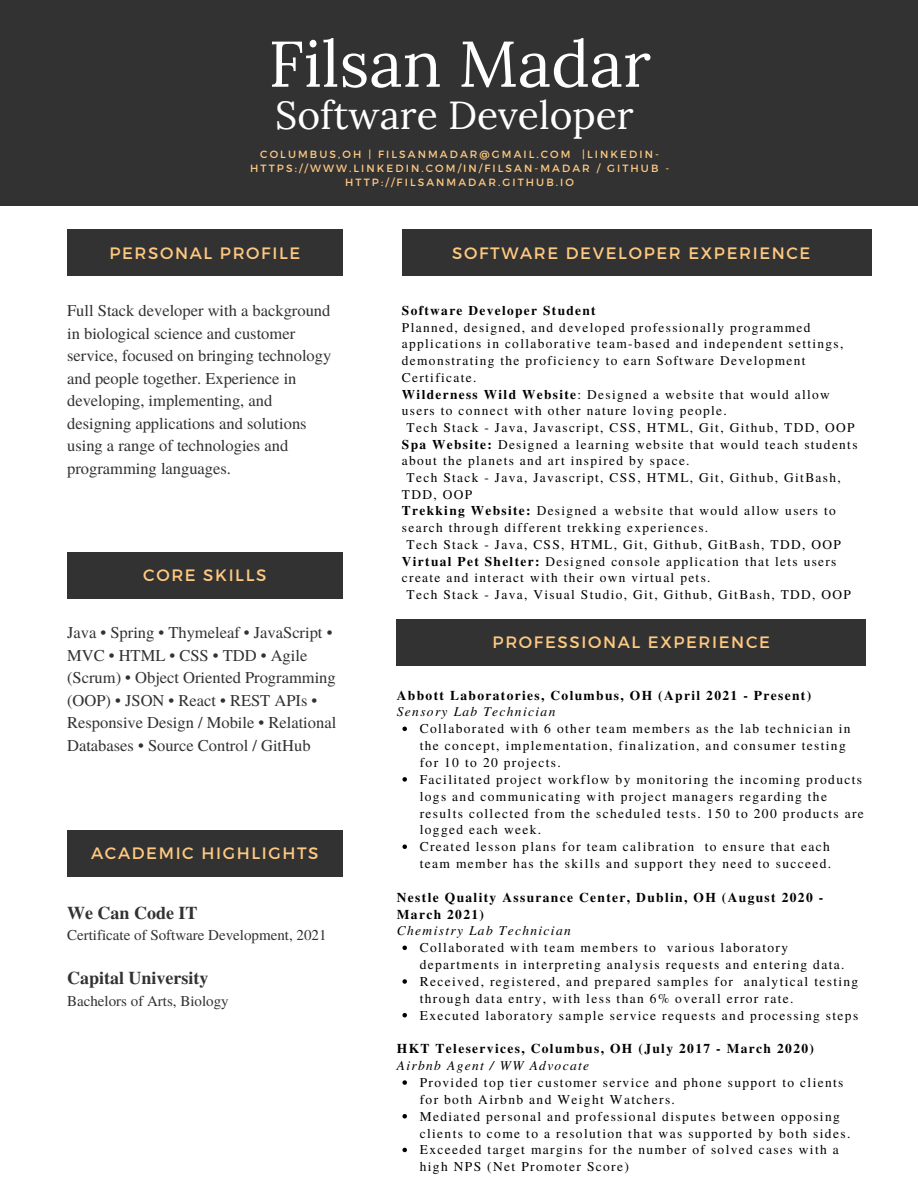
<style>
.page{position:relative;width:918px;height:1188px;background:#fff}
.page>*{position:absolute;margin:0;border:0;box-sizing:border-box;transform-origin:0 0}
.t1{font:64.5px "Lora";color:#fff}
.t2{font:39px "Lora";color:#fff}
.t3{font:700 18px "Te X Gyre Termes";color:#323232}
.t4{font:16.5px/22.5px "Te X Gyre Termes";color:#323232}
.t5{font:16.5px "Montserrat";letter-spacing:.1em;color:#ffc981}
.t6{font:15px "Te X Gyre Termes";color:#323232}
.t7{font:13.5px/16.8px "Te X Gyre Termes";letter-spacing:.1em;color:#000}
.t8{font:700 13.5px/16.8px "Te X Gyre Termes";letter-spacing:.1em;color:#000}
.t9{font:italic 13.5px "Te X Gyre Termes";letter-spacing:.1em;color:#000}
.t10{font:13.35px/16.6px "Te X Gyre Termes";letter-spacing:.1em;color:#000}
.t11{font:700 13.35px "Te X Gyre Termes";letter-spacing:.1em;color:#000}
.t12{font:10.5px/14px "Montserrat";letter-spacing:.2em;color:#ffc981;text-align:center}
.s1{font-weight:700}
</style>
<div class="page">
<div style="left:0;top:0;width:918px;height:206px;background:#323232"></div>
<div style="left:67px;top:230px;width:276px;height:46px;background:#323232"></div>
<div style="left:67px;top:552px;width:276px;height:46px;background:#323232"></div>
<div style="left:402px;top:230px;width:469px;height:46px;background:#323232"></div>
<div style="left:397px;top:619px;width:469px;height:46px;background:#323232"></div>
<div style="left:67px;top:831px;width:276px;height:46px;background:#323232"></div>
<svg style="left:402px;top:727px;width:5px;height:4px"></svg>
<svg style="left:402px;top:777px;width:5px;height:5px"></svg>
<svg style="left:402px;top:845px;width:5px;height:4px"></svg>
<svg style="left:402px;top:946px;width:5px;height:4px"></svg>
<svg style="left:402px;top:979px;width:5px;height:5px"></svg>
<svg style="left:402px;top:1013px;width:5px;height:4px"></svg>
<svg style="left:402px;top:1080px;width:5px;height:5px"></svg>
<svg style="left:402px;top:1114px;width:5px;height:5px"></svg>
<svg style="left:402px;top:1148px;width:5px;height:4px"></svg>
<p class="t1" style="left:268px;top:22px;width:384px">Filsan Madar</p>
<p class="t2" style="left:275px;top:90px;width:360px">Software Developer</p>
<p class="t12" style="left:250px;top:146px;width:421px">COLUMBUS,OH | FILSANMADAR@GMAIL.COM |LINKEDIN-<br>HTTPS://WWW.LINKEDIN.COM/IN/FILSAN-MADAR / GITHUB -<br>HTTP://FILSANMADAR.GITHUB.IO</p>
<p class="t5" style="left:109px;top:242px;width:192px">PERSONAL PROFILE</p>
<p class="t4" style="left:67px;top:298px;width:266px">Full Stack developer with a background in biological science and customer service, focused on bringing technology and people together. Experience in developing, implementing, and designing applications and solutions using a range of technologies and programming languages.</p>
<p class="t5" style="left:143px;top:564px;width:125px">CORE SKILLS</p>
<p class="t4" style="left:67px;top:621px;width:271px">Java • Spring • Thymeleaf • JavaScript • MVC • HTML • CSS • TDD • Agile (Scrum) • Object Oriented Programming (OOP) • JSON • React • REST APIs • Responsive Design / Mobile • Relational Databases • Source Control / GitHub</p>
<p class="t5" style="left:91px;top:843px;width:229px">ACADEMIC HIGHLIGHTS</p>
<p class="t3" style="left:67px;top:899px;width:132px">We Can Code IT</p>
<p class="t6" style="left:67px;top:924px;width:261px">Certificate of Software Development, 2021</p>
<p class="t3" style="left:67px;top:964px;width:143px">Capital University</p>
<p class="t6" style="left:67px;top:990px;width:163px">Bachelors of Arts, Biology</p>
<p class="t5" style="left:452px;top:242px;width:360px">SOFTWARE DEVELOPER EXPERIENCE</p>
<p class="t11" style="left:402px;top:300px;width:195px">Software Developer Student</p>
<p class="t10" style="left:402px;top:318px;width:443px">Planned, designed, and developed professionally programmed applications in collaborative team-based and independent settings, demonstrating the proficiency to earn Software Development Certificate.</p>
<p class="t10" style="left:402px;top:385px;width:429px"><span class="s1">Wilderness Wild Website</span>: Designed a website that would allow users to connect with other nature loving people.</p>
<p class="t10" style="left:407px;top:418px;width:449px">Tech Stack - Java, Javascript, CSS, HTML, Git, Github, TDD, OOP</p>
<p class="t10" style="left:402px;top:435px;width:457px"><span class="s1">Spa Website:</span> Designed a learning website that would teach students about the planets and art inspired by space.</p>
<p class="t10" style="left:402px;top:469px;width:440px;text-indent:5px">Tech Stack - Java, Javascript, CSS, HTML, Git, Github, GitBash,<br>TDD, OOP</p>
<p class="t10" style="left:402px;top:502px;width:435px"><span class="s1">Trekking Website:</span> Designed a website that would allow users to search through different trekking experiences.</p>
<p class="t10" style="left:407px;top:535px;width:436px">Tech Stack - Java, CSS, HTML, Git, Github, GitBash, TDD, OOP</p>
<p class="t10" style="left:402px;top:552px;width:436px"><span class="s1">Virtual Pet Shelter:</span> Designed console application that lets users create and interact with their own virtual pets.</p>
<p class="t10" style="left:407px;top:586px;width:446px">Tech Stack - Java, Visual Studio, Git, Github, GitBash, TDD, OOP</p>
<p class="t5" style="left:493px;top:632px;width:279px">PROFESSIONAL EXPERIENCE</p>
<p class="t8" style="left:397px;top:686px;width:416px">Abbott Laboratories, Columbus, OH (April 2021 - Present)</p>
<p class="t9" style="left:397px;top:702px;width:160px">Sensory Lab Technician</p>
<p class="t7" style="left:420px;top:720px;width:432px">Collaborated with 6 other team members as the lab technician in the concept, implementation, finalization, and consumer testing for 10 to 20 projects.</p>
<p class="t7" style="left:420px;top:770px;width:446px">Facilitated project workflow by monitoring the incoming products logs and communicating with project managers regarding the results collected from the scheduled tests. 150 to 200 products are logged each week.</p>
<p class="t7" style="left:420px;top:838px;width:413px">Created lesson plans for team calibration to ensure that each team member has the skills and support they need to succeed.</p>
<p class="t8" style="left:397px;top:888px;width:428px">Nestle Quality Assurance Center, Dublin, OH (August 2020 -<br>March 2021)</p>
<p class="t9" style="left:397px;top:921px;width:175px">Chemistry Lab Technician</p>
<p class="t7" style="left:420px;top:939px;width:426px">Collaborated with team members to various laboratory departments in interpreting analysis requests and entering data.</p>
<p class="t7" style="left:420px;top:972px;width:440px">Received, registered, and prepared samples for analytical testing through data entry, with less than 6% overall error rate.</p>
<p class="t7" style="left:420px;top:1006px;width:440px">Executed laboratory sample service requests and processing steps</p>
<p class="t8" style="left:397px;top:1040px;width:419px">HKT Teleservices, Columbus, OH (July 2017 - March 2020)</p>
<p class="t9" style="left:397px;top:1056px;width:194px">Airbnb Agent / WW Advocate</p>
<p class="t7" style="left:420px;top:1073px;width:425px">Provided top tier customer service and phone support to clients for both Airbnb and Weight Watchers.</p>
<p class="t7" style="left:420px;top:1107px;width:432px">Mediated personal and professional disputes between opposing clients to come to a resolution that was supported by both sides.</p>
<p class="t7" style="left:420px;top:1141px;width:421px">Exceeded target margins for the number of solved cases with a high NPS (Net Promoter Score)</p>
</div>
